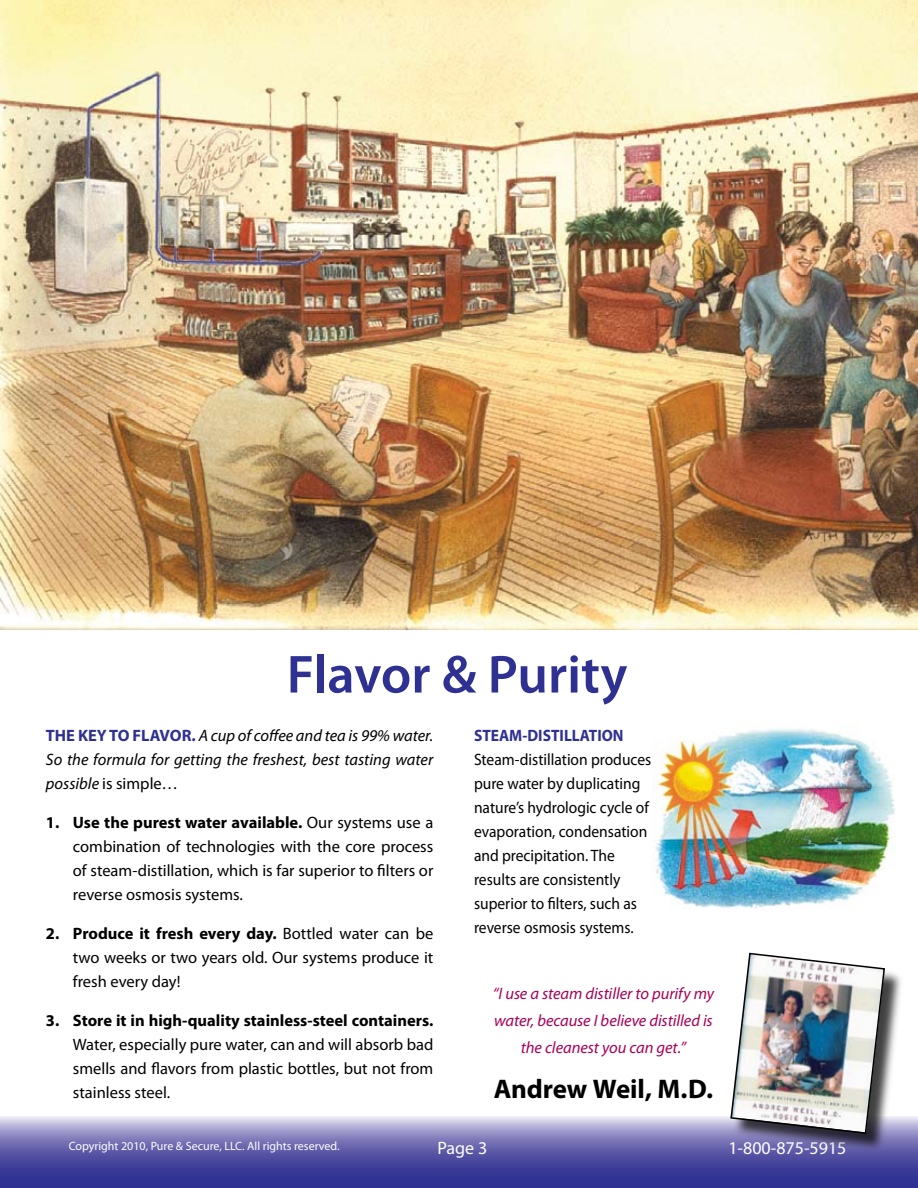
<style>
.page{position:relative;width:918px;height:1188px;background:#fff}
.page>*{position:absolute;margin:0;border:0;box-sizing:border-box;transform-origin:0 0}
.t1{font:600 54px "Myriad Pro";color:#2e3192}
.t2{font:700 27px "Myriad Pro";letter-spacing:-.005em;color:#000}
.t3{font:18px "Myriad Pro";color:#fff}
.t4{font:16.5px/24px "Myriad Pro";color:#000;text-align:justify}
.t5{font:16.5px/24px "Myriad Pro";color:#000;scale:.94 1}
.t6{font:italic 16.5px/24px "Myriad Pro";color:#000;text-align:justify}
.t7{font:italic 16.5px/27px "Myriad Pro";letter-spacing:-.005em;color:#a90056;text-align:center}
.t8{font:700 16.5px "Myriad Pro";color:#000}
.t9{font:700 16.5px "Myriad Pro";color:#2e3192;scale:.94 1}
.t10{font:12px "Myriad Pro";color:#fff}
.s1{font-weight:700;font-style:normal;color:#2e3192}
.s2{font-style:normal}
.s3{font-weight:700}
</style>
<div class="page">
<svg style="left:1px;top:1116px;width:916px;height:71px;background:#6866ae"></svg>
<img style="left:0;top:0;width:918px;height:629px">
<div style="left:732px;top:954px;width:172px;height:200px;background:#000;opacity:.75"></div>
<img style="left:730px;top:952px;width:156px;height:183px">
<img style="left:652px;top:729px;width:243px;height:180px">
<h1 class="t1" style="left:287px;top:640px;width:342px">Flavor &amp; Purity</h1>
<p class="t6" style="left:46px;top:724px;width:389px"><span class="s1">THE KEY TO FLAVOR.</span> A cup of coffee and tea is 99% water.<br>So the formula for getting the freshest, best tasting water possible <span class="s2">is simple…</span></p>
<p class="t4" style="left:73px;top:811px;width:362px"><span class="s3">Use the purest water available.</span> Our systems use a combination of technologies with the core process of steam-distillation, which is far superior to filters or reverse osmosis systems.</p>
<p class="t4" style="left:73px;top:922px;width:362px"><span class="s3">Produce it fresh every day.</span> Bottled water can be two weeks or two years old. Our systems produce it fresh every day!</p>
<p class="t8" style="left:73px;top:1010px;width:362px">Store it in high-quality stainless-steel containers.</p>
<p class="t4" style="left:73px;top:1033px;width:362px">Water, especially pure water, can and will absorb bad smells and flavors from plastic bottles, but not from stainless steel.</p>
<p class="t8" style="left:46px;top:812px;width:15px">1.</p>
<p class="t8" style="left:46px;top:923px;width:15px">2.</p>
<p class="t8" style="left:46px;top:1010px;width:15px">3.</p>
<p class="t9" style="left:474px;top:725px;width:161px">STEAM-DISTILLATION</p>
<p class="t5" style="left:474px;top:748px;width:190px">Steam-distillation produces pure water by duplicating nature’s hydrologic cycle of evaporation, condensation and precipitation. The results are consistently superior to filters, such as reverse osmosis systems.</p>
<p class="t7" style="left:493px;top:980px;width:223px">“I use a steam distiller to purify my water, because I believe distilled is the cleanest you can get.”</p>
<h2 class="t2" style="left:494px;top:1072px;width:221px">Andrew Weil, M.D.</h2>
<p class="t10" style="left:69px;top:1138px;width:273px">Copyright 2010, Pure &amp; Secure, LLC. All rights reserved.</p>
<p class="t3" style="left:437px;top:1137px;width:38px">Page</p>
<p class="t3" style="left:728px;top:1137px;width:120px">1-800-875-5915</p>
</div>
